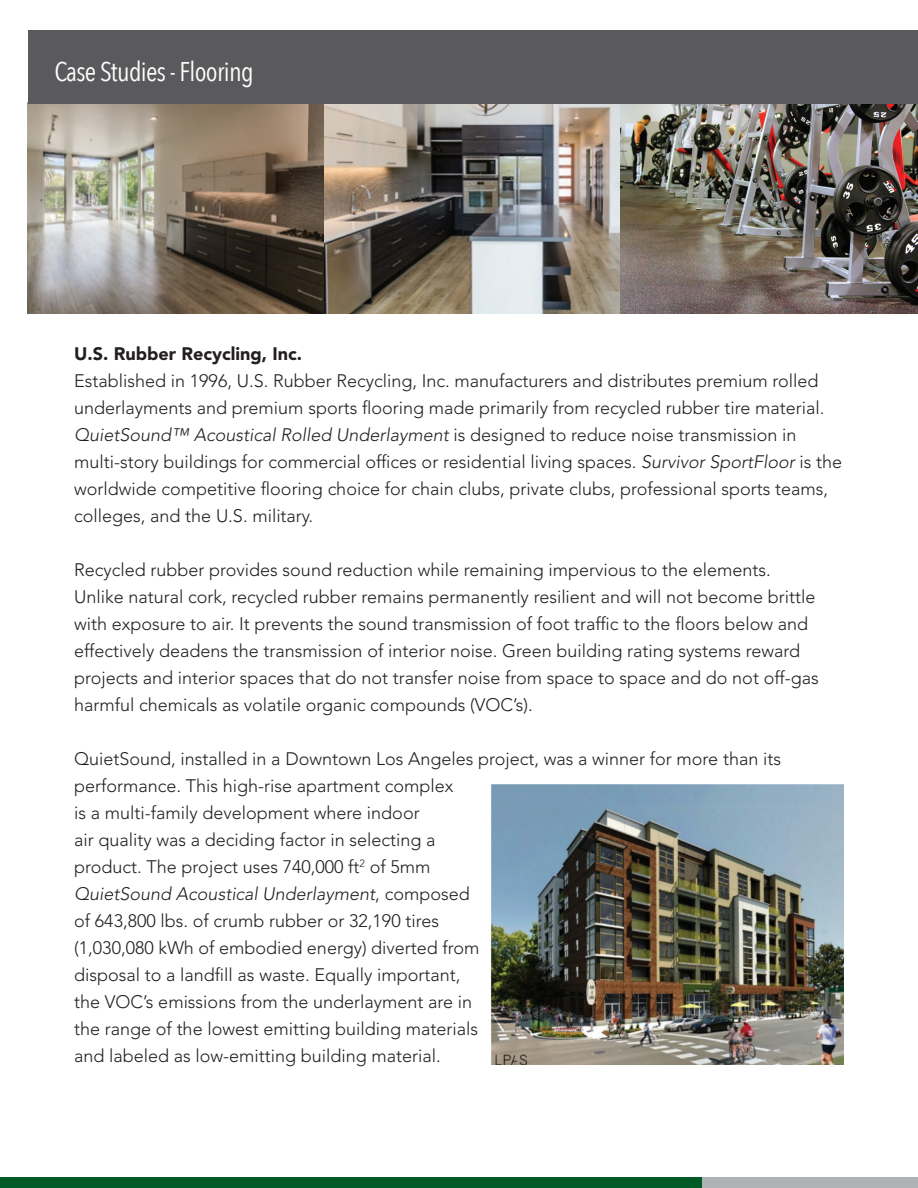
<style>
.page{position:relative;width:918px;height:1188px;background:#fff}
.page>*{position:absolute;margin:0;border:0;box-sizing:border-box;transform-origin:0 0}
.t1{font:27px "Avenir Next Condensed";letter-spacing:-.025em;color:#fff}
.t2{font:300 18px/27px "Avenir LT Std";color:#231f20}
.t3{font:900 18px "Avenir LT Std";color:#231f20}
.s1{font-style:italic}
</style>
<div class="page">
<div style="left:0;top:1178px;width:918px;height:10px;background:#005a26"></div>
<div style="left:702px;top:1178px;width:216px;height:10px;background:#b0b1b5"></div>
<img style="left:28px;top:104px;width:592px;height:209px">
<img style="left:620px;top:104px;width:298px;height:209px">
<div style="left:28px;top:30px;width:890px;height:74px;background:#5a5a5d"></div>
<img style="left:491px;top:784px;width:353px;height:281px">
<h1 class="t1" style="left:54px;top:48px;width:201px">Case Studies - Flooring</h1>
<p class="t3" style="left:74px;top:343px;width:230px">U.S. Rubber Recycling, Inc.</p>
<p class="t2" style="left:74px;top:368px;width:769px">Established in 1996, U.S. Rubber Recycling, Inc. manufacturers and distributes premium rolled underlayments and premium sports flooring made primarily from recycled rubber tire material.<br><span class="s1">QuietSound™ Acoustical Rolled Underlayment</span> is designed to reduce noise transmission in multi-story buildings for commercial offices or residential living spaces. <span class="s1">Survivor SportFloor</span> is the worldwide competitive flooring choice for chain clubs, private clubs, professional sports teams, colleges, and the U.S. military.</p>
<p class="t2" style="left:74px;top:557px;width:746px">Recycled rubber provides sound reduction while remaining impervious to the elements.<br>Unlike natural cork, recycled rubber remains permanently resilient and will not become brittle with exposure to air. It prevents the sound transmission of foot traffic to the floors below and effectively deadens the transmission of interior noise. Green building rating systems reward projects and interior spaces that do not transfer noise from space to space and do not off-gas harmful chemicals as volatile organic compounds (VOC’s).</p>
<p class="t2" style="left:74px;top:746px;width:708px">QuietSound, installed in a Downtown Los Angeles project, was a winner for more than its performance. This high-rise apartment complex<br>is a multi-family development where indoor<br>air quality was a deciding factor in selecting a<br>product. The project uses 740,000 ft<sup>2</sup> of 5mm<br><span class="s1">QuietSound Acoustical Underlayment</span>, composed<br>of 643,800 lbs. of crumb rubber or 32,190 tires<br>(1,030,080 kWh of embodied energy) diverted from<br>disposal to a landfill as waste. Equally important,<br>the VOC’s emissions from the underlayment are in<br>the range of the lowest emitting building materials<br>and labeled as low-emitting building material.</p>
</div>
